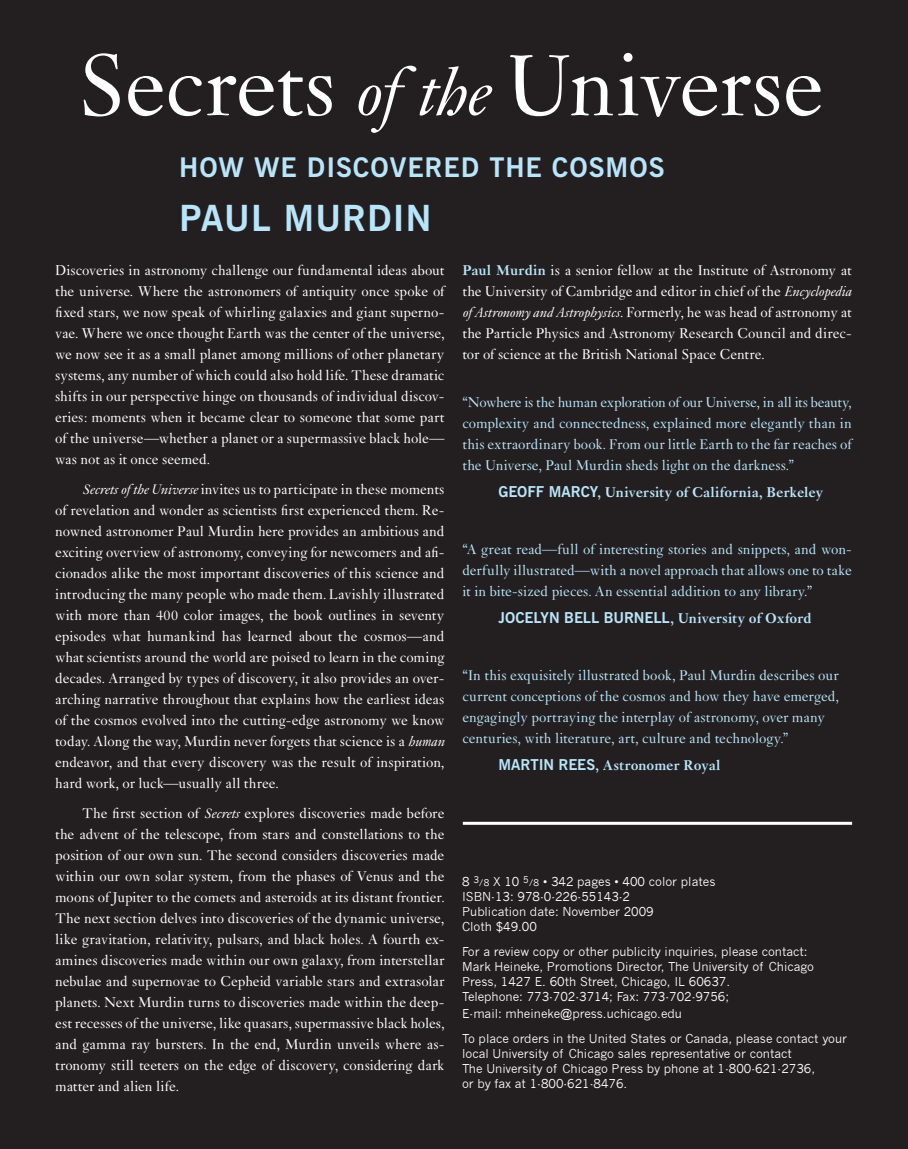
<style>
.page{position:relative;width:908px;height:1149px;background:#231f20}
.page>*{position:absolute;margin:0;border:0;box-sizing:border-box;transform-origin:0 0}
.t1{font:91.5px "Janson";letter-spacing:-.01em;color:#fff}
.t2{font:700 36px "News Gothic BT";letter-spacing:.03em;color:#b9e5fa}
.t3{font:700 27px "News Gothic BT";letter-spacing:.035em;color:#b9e5fa}
.t4{font:15px/21px "Janson";color:#fff;text-align:justify}
.t5{font:15px/21px "Janson";color:#b9e5fa;text-align:justify}
.t6{font:700 15px "Janson";color:#b9e5fa}
.t7{font:12px/15px "News Gothic";color:#fff}
.s1{font-style:italic;font-size:72px}
.s2{font-style:italic}
.s3{font-weight:700;color:#b9e5fa}
.s4{font-family:"News Gothic BT"}
.s5{font-size:9px}
</style>
<div class="page">
<hr style="left:463px;top:822px;width:389px;height:3px;background:#fff">
<h1 class="t1" style="left:78px;top:32px;width:747px">Secrets <span class="s1">of the</span> Universe</h1>
<h3 class="t3" style="left:179px;top:151px;width:487px">HOW WE DISCOVERED TH E COSMOS</h3>
<h2 class="t2" style="left:179px;top:196px;width:254px">PAUL MURDIN</h2>
<p class="t4" style="left:55px;top:259px;width:391px">Discoveries in astronomy challenge our fundamental ideas about the universe. Where the astronomers of antiquity once spoke of fixed stars, we now speak of whirling galaxies and giant superno&shy;vae. Where we once thought Earth was the center of the universe, we now see it as a small planet among millions of other planetary systems, any number of which could also hold life. These dramatic shifts in our perspective hinge on thousands of individual discov&shy;eries: moments when it became clear to someone that some part of the universe—whether a planet or a supermassive black hole— was not as it once seemed.</p>
<p class="t4" style="left:55px;top:478px;width:391px;text-indent:27px"><span class="s2">Secrets of the Universe</span> invites us to participate in these moments of revelation and wonder as scientists first experienced them. Re&shy;nowned astronomer Paul Murdin here provides an ambitious and exciting overview of astronomy, conveying for newcomers and afi&shy;cionados alike the most important discoveries of this science and introducing the many people who made them. Lavishly illustrated with more than 400 color images, the book outlines in seventy episodes what humankind has learned about the cosmos—and what scientists around the world are poised to learn in the coming decades. Arranged by types of discovery, it also provides an over&shy;arching narrative throughout that explains how the earliest ideas of the cosmos evolved into the cutting-edge astronomy we know today. Along the way, Murdin never forgets that science is a <span class="s2">human </span>endeavor, and that every discovery was the result of inspiration, hard work, or luck—usually all three.</p>
<p class="t4" style="left:55px;top:802px;width:391px;text-indent:27px">The first section of <span class="s2">Secrets</span> explores discoveries made before the advent of the telescope, from stars and constellations to the position of our own sun. The second considers discoveries made within our own solar system, from the phases of Venus and the moons of Jupiter to the comets and asteroids at its distant frontier.<br>The next section delves into discoveries of the dynamic universe, like gravitation, relativity, pulsars, and black holes. A fourth ex&shy;amines discoveries made within our own galaxy, from interstellar nebulae and supernovae to Cepheid variable stars and extrasolar planets. Next Murdin turns to discoveries made within the deep&shy;est recesses of the universe, like quasars, supermassive black holes, and gamma ray bursters. In the end, Murdin unveils where as&shy;tronomy still teeters on the edge of discovery, considering dark matter and alien life.</p>
<p class="t4" style="left:462px;top:259px;width:391px"><span class="s3">Paul Murdin</span> is a senior fellow at the Institute of Astronomy at the University of Cambridge and editor in chief of the <span class="s2">Encyclopedia of Astronomy and Astrophysics</span>. Formerly, he was head of astronomy at the Particle Physics and Astronomy Research Council and direc&shy;tor of science at the British National Space Centre.</p>
<p class="t5" style="left:462px;top:392px;width:391px">“Nowhere is the human exploration of our Universe, in all its beauty, complexity and connectedness, explained more elegantly than in this extraordinary book. From our little Earth to the far reaches of the Universe, Paul Murdin sheds light on the darkness.”</p>
<p class="t6" style="left:498px;top:483px;width:326px"><span class="s4">GEOFF M ARCY</span>, University of California, Berkeley</p>
<p class="t5" style="left:462px;top:539px;width:391px">“A great read—full of interesting stories and snippets, and won&shy;derfully illustrated—with a novel approach that allows one to take it in bite-sized pieces. An essential addition to any library.”</p>
<p class="t6" style="left:498px;top:609px;width:315px"><span class="s4">JOCELYN BELL BURNELL</span>, University of Oxford</p>
<p class="t5" style="left:462px;top:665px;width:378px;text-align:left">“In this exquisitely illustrated book, Paul Murdin describes our current conceptions of the cosmos and how they have emerged, engagingly portraying the interplay of astronomy, over many centuries, with literature, art, culture and technology.”</p>
<p class="t6" style="left:498px;top:756px;width:223px"><span class="s4">MARTIN REES</span>, Astronomer Royal</p>
<p class="t7" style="left:462px;top:874px;width:255px">8 <sup>3</sup><span class="s5">/8</span> X 10 <sup>5</sup><span class="s5">/8</span> • 342 pages • 400 color plates<br>ISBN-13: 978-0-226-55143-2<br>Publication date: November 2009<br>Cloth $49.00</p>
<p class="t7" style="left:462px;top:944px;width:354px">For a review copy or other publicity inquiries, please contact:<br>Mark Heineke, Promotions Director, The University of Chicago Press, 1427 E. 60th Street, Chicago, IL 60637.<br>Telephone: 773-702-3714; Fax: 773-702-9756;</p>
<p class="t7" style="left:462px;top:1001px;width:387px;line-height:25.5px">E-mail: mheineke@press.uchicago.edu<br>To place orders in the United States or Canada, please contact your</p>
<p class="t7" style="left:462px;top:1046px;width:355px">local University of Chicago sales representative or contact<br>The University of Chicago Press by phone at 1-800-621-2736, or by fax at 1-800-621-8476.</p>
</div>
